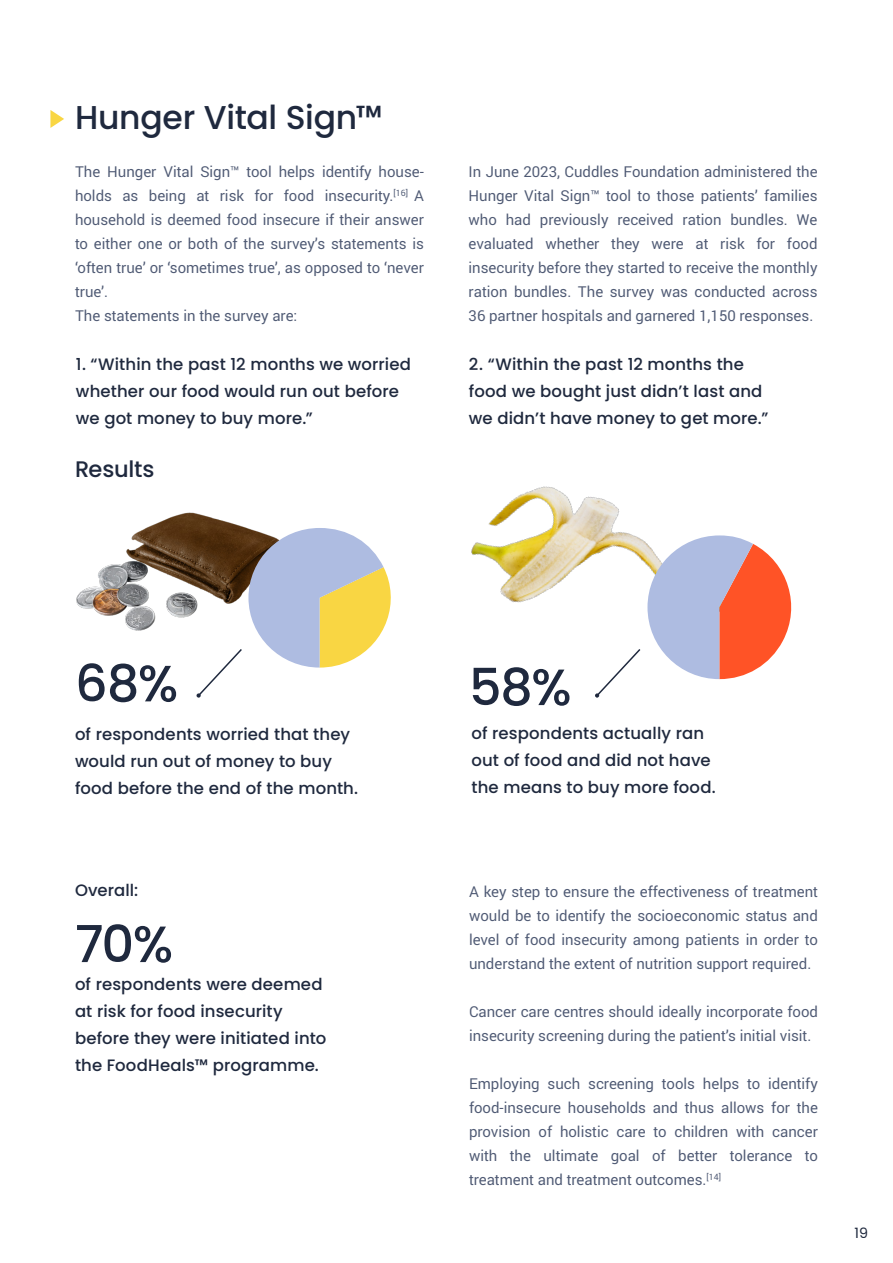
<style>
.page{position:relative;width:893px;height:1263px;background:#fff}
.page>*{position:absolute;margin:0;border:0;box-sizing:border-box;transform-origin:0 0}
.t1{font:500 51px "Poppins";color:#1f293e}
.t2{font:500 33px "Poppins";letter-spacing:-.01em;color:#1f293e}
.t3{font:500 22.5px "Poppins";letter-spacing:-.01em;color:#1f293e}
.t4{font:500 16.5px/27px "Poppins";letter-spacing:.005em;color:#1f293e}
.t5{font:15px/24px "Roboto";color:#4f5a74;text-align:justify}
.t6{font:14.25px "Poppins";color:#1f293e}
</style>
<div class="page">
<img style="left:76px;top:512px;width:171px;height:119px">
<img style="left:471px;top:486px;width:161px;height:117px">
<svg style="left:50px;top:110px;width:14px;height:18px"></svg>
<svg style="left:196px;top:528px;width:195px;height:170px"></svg>
<svg style="left:595px;top:535px;width:197px;height:163px"></svg>
<h2 class="t2" style="left:75px;top:98px;width:309px">Hunger Vital Sign™</h2>
<p class="t5" style="left:75px;top:159px;width:350px;text-align:left">The Hunger Vital Sign™ tool helps identify house&shy;holds as being at risk for food insecurity.<sup>[16]</sup> A household is deemed food insecure if their answer to either one or both of the survey’s statements is ‘often true’ or ‘sometimes true’, as opposed to ‘never true’.<br>The statements in the survey are:</p>
<p class="t4" style="left:76px;top:351px;width:337px">1. “Within the past 12 months we worried whether our food would run out before we got money to buy more.”</p>
<p class="t4" style="left:469px;top:351px;width:301px">2. “Within the past 12 months the food we bought just didn’t last and we didn’t have money to get more.”</p>
<p class="t5" style="left:469px;top:159px;width:350px">In June 2023, Cuddles Foundation administered the Hunger Vital Sign™ tool to those patients’ families who had previously received ration bundles. We evaluated whether they were at risk for food insecurity before they started to receive the monthly ration bundles. The survey was conducted across 36 partner hospitals and garnered 1,150 responses.</p>
<h3 class="t3" style="left:75px;top:456px;width:81px">Results</h3>
<h1 class="t1" style="left:75px;top:654px;width:105px">68%</h1>
<p class="t4" style="left:75px;top:721px;width:285px">of respondents worried that they would run out of money to buy food before the end of the month.</p>
<h1 class="t1" style="left:469px;top:658px;width:104px">58%</h1>
<p class="t4" style="left:471px;top:720px;width:246px">of respondents actually ran out of food and did not have the means to buy more food.</p>
<p class="t4" style="left:75px;top:877px;width:65px">Overall:</p>
<p class="t5" style="left:469px;top:879px;width:350px">A key step to ensure the effectiveness of treatment would be to identify the socioeconomic status and level of food insecurity among patients in order to understand the extent of nutrition support required.</p>
<p class="t5" style="left:469px;top:999px;width:350px">Cancer care centres should ideally incorporate food insecurity screening during the patient’s initial visit.</p>
<p class="t5" style="left:469px;top:1071px;width:350px">Employing such screening tools helps to identify food-insecure households and thus allows for the provision of holistic care to children with cancer with the ultimate goal of better tolerance to treatment and treatment outcomes.<sup>[14]</sup></p>
<h1 class="t1" style="left:75px;top:915px;width:100px">70%</h1>
<p class="t4" style="left:75px;top:971px;width:253px">of respondents were deemed at risk for food insecurity before they were initiated into the FoodHeals™ programme.</p>
<p class="t6" style="left:854px;top:1224px;width:15px">19</p>
</div>
